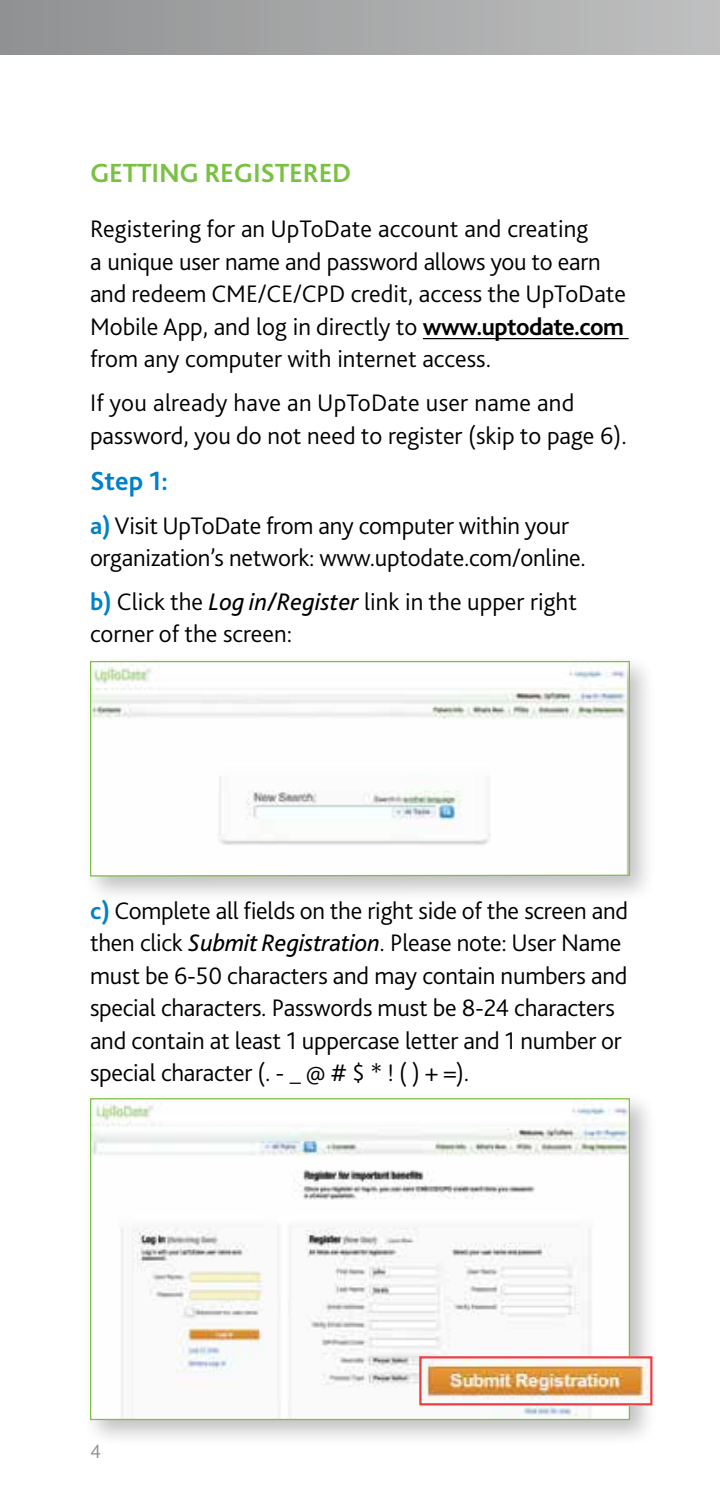
<style>
.page{position:relative;width:720px;height:1508px;background:#fff}
.page>*{position:absolute;margin:0;border:0;box-sizing:border-box;transform-origin:0 0}
.t1{font:700 27.5px "Bliss 2";letter-spacing:-.01em;color:#7ac143}
.t2{font:700 27.5px "Bliss 2";color:#0081c6}
.t3{font:300 25px/32.5px "Bliss 2";letter-spacing:-.01em;color:#000}
.t4{font:300 20px "Bliss 2";color:#8f9091}
.s1{font-weight:700}
.s2{font-weight:700;color:#0081c6}
.s3{font-weight:400;font-style:italic}
</style>
<div class="page">
<div style="left:0;top:0;width:720px;height:55px;background:linear-gradient(to right,#909192,#bfc0c0)"></div>
<hr style="left:423px;top:338px;width:206px;height:1px;background:#000">
<div style="left:82px;top:1090px;width:576px;height:357px;background:#000;opacity:.25"></div>
<img style="left:92px;top:1100px;width:536px;height:318px">
<div style="left:82px;top:653px;width:576px;height:251px;background:#000;opacity:.25"></div>
<img style="left:92px;top:663px;width:535px;height:211px">
<div style="left:90px;top:661px;width:540px;height:215px;border:1px solid #7ac143"></div>
<img style="left:422px;top:1359px;width:226px;height:43px">
<div style="left:419px;top:1356px;width:233px;height:49px;border:2px solid #ef3e42"></div>
<p class="t1" style="left:90px;top:156px;width:263px">GETTING REGISTERED</p>
<p class="t3" style="left:90px;top:212px;width:538px">Registering for an UpToDate account and creating<br>a unique user name and password allows you to earn and redeem CME/CE/CPD credit, access the UpToDate Mobile App, and log in directly to <span class="s1">www.uptodate.com </span>from any computer with internet access.</p>
<p class="t3" style="left:90px;top:386px;width:538px">If you already have an UpToDate user name and password, you do not need to register (skip to page 6).</p>
<p class="t2" style="left:90px;top:464px;width:80px">Step 1:</p>
<p class="t3" style="left:90px;top:508px;width:497px"><span class="s2">a)</span> Visit UpToDate from any computer within your organization’s network: www.uptodate.com/online.</p>
<p class="t3" style="left:90px;top:585px;width:489px"><span class="s2">b)</span> Click the <span class="s3">Log in/Register</span> link in the upper right corner of the screen:</p>
<p class="t3" style="left:90px;top:893px;width:540px"><span class="s2">c)</span> Complete all fields on the right side of the screen and then click <span class="s3">Submit Registration</span>. Please note: User Name must be 6-50 characters and may contain numbers and special characters. Passwords must be 8-24 characters and contain at least 1 uppercase letter and 1 number or special character (. - _ @ # $ * ! ( ) + =).</p>
<p class="t4" style="left:90px;top:1439px;width:12px">4</p>
</div>
